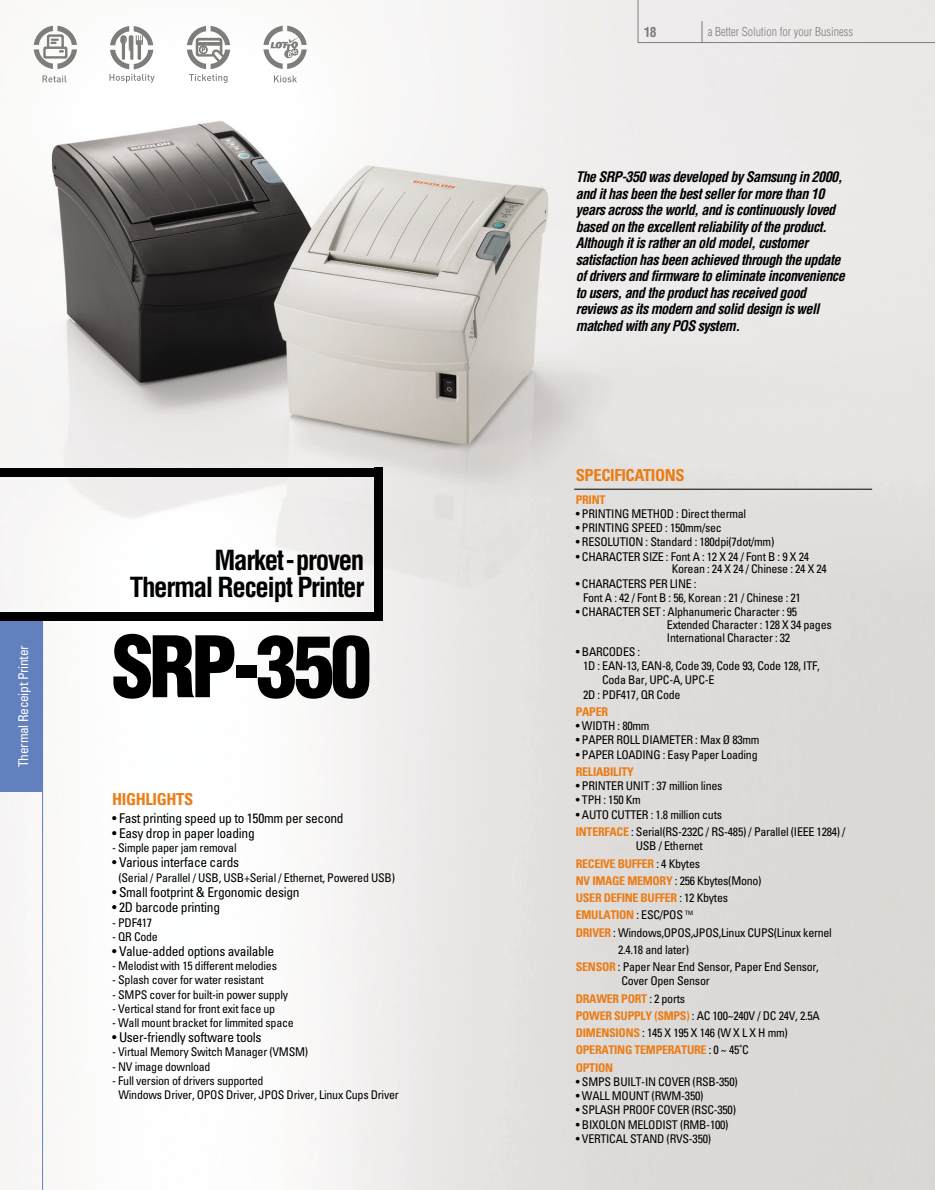
<style>
.page{position:relative;width:935px;height:1190px;background:#fff}
.page>*{position:absolute;margin:0;border:0;box-sizing:border-box;transform-origin:0 0}
.t1{font:900 condensed 82.5px "Helvetica";letter-spacing:-.05em;color:#000}
.t2{font:700 condensed 27px/27px "Helvetica";letter-spacing:-.05em;color:#000;text-align:right}
.t3{font:700 condensed 16.5px "Univers";letter-spacing:-.02em;color:#eb7c16}
.t4{font:italic 700 condensed 14.25px/16.5px "Helvetica";letter-spacing:-.04em;color:#000}
.t5{font:condensed 13.5px "Univers";letter-spacing:-.02em;color:#000}
.t6{font:condensed 13.5px "Univers";letter-spacing:-.02em;color:#fff}
.t7{font:700 condensed 13.5px "Helvetica";color:#7d7d7d}
.t8{font:condensed 12px/17.2px "Univers";letter-spacing:-.025em;color:#000}
.t9{font:700 condensed 12px "Univers";letter-spacing:-.025em;color:#eb7c16}
.t10{font:300 condensed 12px "Helvetica";color:#7d7d7d}
.s1{font-weight:700;color:#eb7c16}
.s2{font-weight:400;color:#000}
</style>
<div class="page">
<img style="left:0;top:0;width:934px;height:1190px">
<svg style="left:42px;top:75px;width:25px;height:7px"></svg>
<svg style="left:34px;top:26px;width:43px;height:43px"></svg>
<svg style="left:109px;top:26px;width:46px;height:57px"></svg>
<svg style="left:187px;top:26px;width:43px;height:57px"></svg>
<svg style="left:196px;top:42px;width:26px;height:4px"></svg>
<svg style="left:274px;top:75px;width:23px;height:7px"></svg>
<svg style="left:263px;top:26px;width:44px;height:43px"></svg>
<hr style="left:638px;top:42px;width:296px;height:1px;background:#7d7d7d">
<hr style="left:637px;top:0;width:1px;height:43px;background:#7d7d7d">
<svg style="left:701px;top:21px;width:1px;height:21px"></svg>
<div style="left:0;top:468px;width:383px;height:8px;background:#000"></div>
<div style="left:0;top:612px;width:383px;height:9px;background:#000"></div>
<div style="left:0;top:621px;width:43px;height:170px;background:#6280be"></div>
<div style="left:374px;top:468px;width:9px;height:153px;background:#000"></div>
<hr style="left:42px;top:621px;width:1px;height:569px;background:#6280be">
<hr style="left:574px;top:489px;width:298px;height:1px;background:#000">
<p class="t6" style="left:19px;top:767px;width:123px;rotate:-90deg">Thermal Receipt Printer</p>
<h2 class="t2" style="left:130px;top:549px;width:236px">Market-proven<br>Thermal Receipt Printer</h2>
<h1 class="t1" style="left:112px;top:635px;width:261px">SRP-350</h1>
<h3 class="t3" style="left:112px;top:792px;width:83px">HIGHLIGHTS</h3>
<p class="t5" style="left:112px;top:813px;width:233px">• Fast printing speed up to 150mm per second</p>
<p class="t5" style="left:112px;top:828px;width:144px">• Easy drop in paper loading</p>
<p class="t8" style="left:112px;top:840px;width:126px">- Simple paper jam removal</p>
<p class="t5" style="left:112px;top:857px;width:128px">• Various interface cards</p>
<p class="t8" style="left:118px;top:870px;width:278px">(Serial / Parallel / USB, USB+Serial / Ethernet, Powered USB)</p>
<p class="t5" style="left:112px;top:887px;width:189px">• Small footprint &amp; Ergonomic design</p>
<p class="t5" style="left:112px;top:902px;width:109px">• 2D barcode printing</p>
<p class="t8" style="left:112px;top:914px;width:42px">- PDF417</p>
<p class="t8" style="left:112px;top:929px;width:47px">- QR Code</p>
<p class="t5" style="left:112px;top:946px;width:163px">• Value-added options available</p>
<p class="t8" style="left:112px;top:958px;width:166px">- Melodist with 15 different melodies</p>
<p class="t8" style="left:112px;top:972px;width:153px">- Splash cover for water resistant</p>
<p class="t8" style="left:112px;top:986px;width:177px">- SMPS cover for built-in power supply</p>
<p class="t8" style="left:112px;top:1001px;width:164px">- Vertical stand for front exit face up</p>
<p class="t8" style="left:112px;top:1015px;width:183px">- Wall mount bracket for limmited space</p>
<p class="t5" style="left:112px;top:1032px;width:151px">• User-friendly software tools</p>
<p class="t8" style="left:112px;top:1044px;width:197px">- Virtual Memory Switch Manager (VMSM)</p>
<p class="t8" style="left:112px;top:1058px;width:100px">- NV image download</p>
<p class="t8" style="left:118px;top:1074px;width:282px;line-height:14.2px;text-indent:-6px">- Full version of drivers supported<br>Windows Driver, OPOS Driver, JPOS Driver, Linux Cups Driver</p>
<p class="t7" style="left:644px;top:27px;width:14px">18</p>
<p class="t10" style="left:707px;top:27px;width:147px">a Better Solution for your Business</p>
<p class="t4" style="left:576px;top:170px;width:270px">The SRP-350 was developed by Samsung in 2000, and it has been the best seller for more than 10 years across the world, and is continuously loved based on the excellent reliability of the product.<br>Although it is rather an old model, customer satisfaction has been achieved through the update of drivers and firmware to eliminate inconvenience to users, and the product has received good reviews as its modern and solid design is well matched with any POS system.</p>
<h3 class="t3" style="left:576px;top:469px;width:110px">SPECIFICATIONS</h3>
<p class="t9" style="left:576px;top:495px;width:31px">PRINT</p>
<p class="t8" style="left:576px;top:506px;width:172px">• PRINTING METHOD : Direct thermal</p>
<p class="t8" style="left:576px;top:520px;width:147px">• PRINTING SPEED : 150mm/sec</p>
<p class="t8" style="left:576px;top:534px;width:200px">• RESOLUTION : Standard : 180dpi(7dot/mm)</p>
<p class="t8" style="left:671px;top:551px;width:157px;line-height:12.8px;text-indent:-96px">• CHARACTER SIZE : Font A : 12 X 24 / Font B : 9 X 24<br>Korean : 24 X 24 / Chinese : 24 X 24</p>
<p class="t8" style="left:583px;top:577px;width:219px;line-height:14.2px;text-indent:-7px">• CHARACTERS PER LINE :<br>Font A : 42 / Font B : 56, Korean : 21 / Chinese : 21</p>
<p class="t8" style="left:667px;top:606px;width:166px;line-height:12.8px;text-indent:-91px">• CHARACTER SET : Alphanumeric Character : 95<br>Extended Character : 128 X 34 pages<br>International Character : 32</p>
<p class="t8" style="left:576px;top:644px;width:66px">• BARCODES :</p>
<p class="t8" style="left:583px;top:658px;width:238px">1D : EAN-13, EAN-8, Code 39, Code 93, Code 128, ITF,</p>
<p class="t8" style="left:602px;top:672px;width:114px">Coda Bar, UPC-A, UPC-E</p>
<p class="t8" style="left:583px;top:687px;width:99px">2D : PDF417, QR Code</p>
<p class="t9" style="left:576px;top:707px;width:34px">PAPER</p>
<p class="t8" style="left:576px;top:718px;width:75px">• WIDTH : 80mm</p>
<p class="t8" style="left:576px;top:732px;width:185px">• PAPER ROLL DIAMETER : Max Ø 83mm</p>
<p class="t8" style="left:576px;top:747px;width:183px">• PAPER LOADING : Easy Paper Loading</p>
<p class="t9" style="left:576px;top:767px;width:59px">RELIABILITY</p>
<p class="t8" style="left:576px;top:778px;width:148px">• PRINTER UNIT : 37 million lines</p>
<p class="t8" style="left:576px;top:792px;width:67px">• TPH : 150 Km</p>
<p class="t8" style="left:576px;top:807px;width:271px">• AUTO CUTTER : 1.8 million cuts<br><span class="s1">INTERFACE</span> : Serial(RS-232C / RS-485) / Parallel (IEEE 1284) /</p>
<p class="t8" style="left:635px;top:838px;width:69px">USB / Ethernet</p>
<p class="t9" style="left:576px;top:858px;width:126px">RECEIVE BUFFER <span class="s2">: 4 Kbytes</span></p>
<p class="t8" style="left:576px;top:873px;width:187px"><span class="s1">NV IMAGE MEMORY</span> : 256 Kbytes(Mono)</p>
<p class="t9" style="left:576px;top:893px;width:154px">USER DEFINE BUFFER <span class="s2">: 12 Kbytes</span></p>
<p class="t9" style="left:576px;top:910px;width:119px">EMULATION <span class="s2">: ESC/POS</span> <sup>TM</sup></p>
<p class="t8" style="left:576px;top:924px;width:257px"><span class="s1">DRIVER</span> : Windows,OPOS,JPOS,Linux CUPS(Linux kernel</p>
<p class="t8" style="left:618px;top:942px;width:72px">2.4.18 and later)</p>
<p class="t8" style="left:576px;top:959px;width:244px"><span class="s1">SENSOR</span> : Paper Near End Sensor, Paper End Sensor,</p>
<p class="t8" style="left:576px;top:973px;width:245px;text-indent:46px">Cover Open Sensor<br><span class="s1">DRAWER PORT</span> : 2 ports<br><span class="s1">POWER SUPPLY (SMPS)</span> : AC 100~240V / DC 24V, 2.5A<br><span class="s1">DIMENSIONS</span> : 145 X 195 X 146 (W X L X H mm)<br><span class="s1">OPERATING TEMPERATURE</span> : 0 ~ 45˚C<br><span class="s1">OPTION</span></p>
<p class="t8" style="left:576px;top:1074px;width:163px">• SMPS BUILT-IN COVER (RSB-350)</p>
<p class="t8" style="left:576px;top:1088px;width:129px">• WALL MOUNT (RWM-350)</p>
<p class="t8" style="left:576px;top:1102px;width:162px">• SPLASH PROOF COVER (RSC-350)</p>
<p class="t8" style="left:576px;top:1116px;width:154px">• BIXOLON MELODIST (RMB-100)</p>
<p class="t8" style="left:576px;top:1131px;width:137px">• VERTICAL STAND (RVS-350)</p>
</div>
